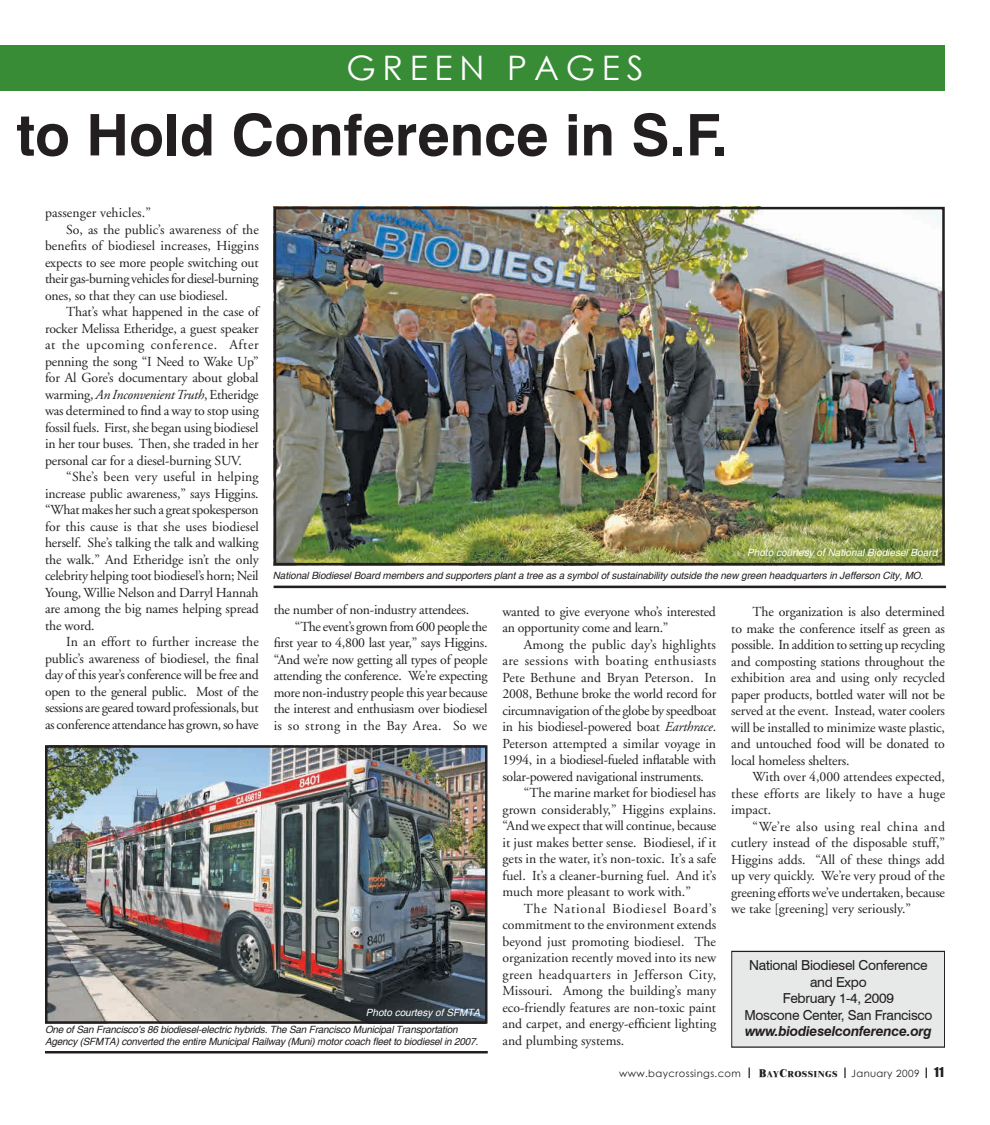
<style>
.page{position:relative;width:990px;height:1125px;background:#fff}
.page>*{position:absolute;margin:0;border:0;box-sizing:border-box;transform-origin:0 0}
.t1{font:700 57.5px "Swiss 721 BT";color:#231f20}
.t2{font:33.75px "Century Gothic";letter-spacing:.2em;color:#fff}
.t3{font:13.75px/16.5px "Adobe Garamond";letter-spacing:-.01em;color:#231f20;text-align:justify}
.t4{font:13.75px "Adobe Garamond";letter-spacing:.01em;color:#231f20}
.t5{font:13.75px/16.5px "Swiss 721 BT";letter-spacing:-.02em;color:#231f20;text-align:center}
.t6{font:13.75px "Adobe Garamond";letter-spacing:.03em;color:#231f20}
.t7{font:italic 13.75px "Adobe Garamond";letter-spacing:-.02em;color:#231f20}
.t8{font:13.75px "Adobe Garamond";letter-spacing:-.035em;color:#231f20}
.t9{font:13.75px "Adobe Garamond";letter-spacing:.045em;color:#231f20}
.t10{font:13.75px "Adobe Garamond";letter-spacing:.015em;color:#231f20}
.t11{font:13.75px "Adobe Garamond";letter-spacing:.025em;color:#231f20}
.t12{font:13.75px "Adobe Garamond";letter-spacing:.055em;color:#231f20}
.t13{font:italic 700 13.75px "Swiss 721 BT";letter-spacing:-.02em;color:#231f20}
.t14{font:italic 10px/12px "Helvetica";letter-spacing:-.02em;color:#231f20}
.t15{font:italic 10px "Helvetica";color:#fff}
.t16{font:10px "Century Gothic";letter-spacing:.04em;color:#231f20}
.t17{font:800 8.75px "Times New Roman";letter-spacing:.04em;color:#231f20}
.s1{font-style:normal}
.s2{font-style:italic}
.s3{font-size:11.25px}
.s4{font-family:"Impact";font-size:12.5px}
</style>
<div class="page">
<svg style="left:844px;top:1068px;width:2px;height:10px"></svg>
<div style="left:0;top:45px;width:944px;height:46px;background:#378c35"></div>
<img style="left:277px;top:210px;width:665px;height:352px">
<div style="left:274px;top:207px;width:671px;height:358px;border:2px solid #231f20"></div>
<img style="left:48px;top:748px;width:437px;height:273px">
<div style="left:45px;top:745px;width:443px;height:279px;border:2px solid #231f20"></div>
<div style="left:732px;top:951px;width:213px;height:96px;background:#e7e8e8"></div>
<div style="left:731px;top:951px;width:214px;height:97px;border:1px solid #231f20"></div>
<hr style="left:274px;top:586px;width:672px;height:2px;background:#231f20">
<hr style="left:45px;top:1051px;width:443px;height:2px;background:#231f20">
<h2 class="t2" style="left:346px;top:44px;width:299px">GREEN PAGES</h2>
<h1 class="t1" style="left:17px;top:100px;width:713px">to Hold Conference in S.F.</h1>
<p class="t4" style="left:45px;top:205px;width:107px">passenger vehicles.”</p>
<p class="t3" style="left:66px;top:221px;width:194px">So, as the public’s awareness of the</p>
<p class="t4" style="left:45px;top:238px;width:215px">benefits of biodiesel increases, Higgins</p>
<p class="t3" style="left:45px;top:254px;width:215px">expects to see more people switching out</p>
<p class="t3" style="left:45px;top:271px;width:215px">their gas-burning vehicles for diesel-burning</p>
<p class="t3" style="left:45px;top:287px;width:184px">ones, so that they can use biodiesel.</p>
<p class="t3" style="left:66px;top:304px;width:194px">That’s what happened in the case of</p>
<p class="t3" style="left:45px;top:320px;width:215px">rocker Melissa Etheridge, a guest speaker</p>
<p class="t9" style="left:45px;top:337px;width:215px">at the upcoming conference. After</p>
<p class="t3" style="left:45px;top:353px;width:215px">penning the song “I Need to Wake Up”</p>
<p class="t3" style="left:45px;top:370px;width:215px">for Al Gore’s documentary about global</p>
<p class="t7" style="left:45px;top:387px;width:215px"><span class="s1">warming,</span> An Inconvenient Truth<span class="s1">, Etheridge</span></p>
<p class="t3" style="left:45px;top:403px;width:215px">was determined to find a way to stop using</p>
<p class="t3" style="left:45px;top:419px;width:215px">fossil fuels. First, she began using biodiesel</p>
<p class="t3" style="left:45px;top:436px;width:215px">in her tour buses. Then, she traded in her</p>
<p class="t3" style="left:45px;top:452px;width:199px">personal car for a diesel-burning SUV.</p>
<p class="t10" style="left:66px;top:469px;width:194px">“She’s been very useful in helping</p>
<p class="t3" style="left:45px;top:485px;width:215px">increase public awareness,” says Higgins.</p>
<p class="t3" style="left:45px;top:502px;width:215px">“What makes her such a great spokesperson</p>
<p class="t3" style="left:45px;top:518px;width:215px">for this cause is that she uses biodiesel</p>
<p class="t3" style="left:45px;top:535px;width:215px">herself. She’s talking the talk and walking</p>
<p class="t3" style="left:45px;top:551px;width:215px">the walk.” And Etheridge isn’t the only</p>
<p class="t3" style="left:45px;top:568px;width:215px">celebrity helping toot biodiesel’s horn; Neil</p>
<p class="t3" style="left:45px;top:584px;width:215px">Young, Willie Nelson and Darryl Hannah</p>
<p class="t3" style="left:45px;top:601px;width:215px">are among the big names helping spread</p>
<p class="t3" style="left:45px;top:617px;width:51px">the word.</p>
<p class="t3" style="left:66px;top:634px;width:194px">In an effort to further increase the</p>
<p class="t3" style="left:45px;top:650px;width:215px">public’s awareness of biodiesel, the final</p>
<p class="t3" style="left:45px;top:667px;width:215px">day of this year’s conference will be free and</p>
<p class="t3" style="left:45px;top:683px;width:215px">open to the general public. Most of the</p>
<p class="t3" style="left:45px;top:700px;width:215px">sessions are geared toward professionals, but</p>
<p class="t3" style="left:45px;top:716px;width:215px">as conference attendance has grown, so have</p>
<p class="t15" style="left:747px;top:547px;width:192px">Photo courtesy of National Biodiesel Board</p>
<p class="t14" style="left:273px;top:570px;width:652px">National Biodiesel Board members and supporters plant a tree as a symbol of sustainability outside the new green headquarters in Jefferson City, MO.</p>
<p class="t3" style="left:274px;top:602px;width:197px">the number of non-industry attendees.</p>
<p class="t8" style="left:295px;top:619px;width:194px">“The event’s grown from 600 people the</p>
<p class="t3" style="left:274px;top:635px;width:215px">first year to 4,800 last year,” says Higgins.</p>
<p class="t3" style="left:274px;top:651px;width:215px">“And we’re now getting all types of people</p>
<p class="t3" style="left:274px;top:668px;width:215px">attending the conference. We’re expecting</p>
<p class="t3" style="left:274px;top:684px;width:215px">more non-industry people this year because</p>
<p class="t3" style="left:274px;top:701px;width:215px">the interest and enthusiasm over biodiesel</p>
<p class="t11" style="left:274px;top:718px;width:215px">is so strong in the Bay Area. So we</p>
<p class="t3" style="left:502px;top:603px;width:215px">wanted to give everyone who’s interested an opportunity come and learn.”</p>
<p class="t4" style="left:524px;top:637px;width:194px">Among the public day’s highlights</p>
<p class="t6" style="left:502px;top:653px;width:215px">are sessions with boating enthusiasts</p>
<p class="t4" style="left:502px;top:670px;width:215px">Pete Bethune and Bryan Peterson. In</p>
<p class="t3" style="left:502px;top:686px;width:215px">2008, Bethune broke the world record for</p>
<p class="t3" style="left:502px;top:702px;width:215px">circumnavigation of the globe by speedboat</p>
<p class="t3" style="left:502px;top:719px;width:215px">in his biodiesel-powered boat <span class="s2">Earthrace</span>.</p>
<p class="t3" style="left:502px;top:735px;width:215px">Peterson attempted a similar voyage in</p>
<p class="t3" style="left:502px;top:752px;width:215px">1994, in a biodiesel-fueled inflatable with</p>
<p class="t3" style="left:502px;top:768px;width:203px">solar-powered navigational instruments.</p>
<p class="t3" style="left:524px;top:785px;width:194px">“The marine market for biodiesel has</p>
<p class="t3" style="left:502px;top:801px;width:215px">grown considerably,” Higgins explains.</p>
<p class="t3" style="left:502px;top:818px;width:215px">“And we expect that will continue, because</p>
<p class="t3" style="left:502px;top:834px;width:215px">it just makes better sense. Biodiesel, if it</p>
<p class="t3" style="left:502px;top:851px;width:215px">gets in the water, it’s non-toxic. It’s a safe</p>
<p class="t3" style="left:502px;top:867px;width:215px">fuel. It’s a cleaner-burning fuel. And it’s</p>
<p class="t3" style="left:502px;top:884px;width:190px">much more pleasant to work with.”</p>
<p class="t12" style="left:524px;top:901px;width:194px">The National Biodiesel Board’s</p>
<p class="t3" style="left:502px;top:917px;width:215px">commitment to the environment extends</p>
<p class="t3" style="left:502px;top:933px;width:215px">beyond just promoting biodiesel. The</p>
<p class="t3" style="left:502px;top:950px;width:215px">organization recently moved into its new</p>
<p class="t6" style="left:502px;top:967px;width:215px">green headquarters in Jefferson City,</p>
<p class="t3" style="left:502px;top:983px;width:215px">Missouri. Among the building’s many</p>
<p class="t3" style="left:502px;top:999px;width:215px">eco-friendly features are non-toxic paint</p>
<p class="t3" style="left:502px;top:1016px;width:215px">and carpet, and energy-efficient lighting</p>
<p class="t3" style="left:502px;top:1032px;width:123px">and plumbing systems.</p>
<p class="t3" style="left:731px;top:604px;width:215px;text-indent:21px">The organization is also determined to make the conference itself as green as possible. In addition to setting up recycling and composting stations throughout the exhibition area and using only recycled paper products, bottled water will not be served at the event. Instead, water coolers will be installed to minimize waste plastic, and untouched food will be donated to local homeless shelters.</p>
<p class="t3" style="left:731px;top:769px;width:215px;text-indent:21px">With over 4,000 attendees expected, these efforts are likely to have a huge impact.</p>
<p class="t3" style="left:731px;top:819px;width:215px;text-indent:21px">“We’re also using real china and cutlery instead of the disposable stuff,” Higgins adds. “All of these things add up very quickly. We’re very proud of the greening efforts we’ve undertaken, because we take [greening] very seriously.”</p>
<p class="t5" style="left:744px;top:957px;width:190px">National Biodiesel Conference and Expo<br>February 1-4, 2009<br>Moscone Center, San Francisco</p>
<p class="t13" style="left:745px;top:1023px;width:188px">www.biodieselconference.org</p>
<p class="t15" style="left:366px;top:1007px;width:116px">Photo courtesy of SFMTA</p>
<p class="t14" style="left:45px;top:1024px;width:435px">One of San Francisco’s 86 biodiesel-electric hybrids. The San Francisco Municipal Transportation<br>Agency (SFMTA) converted the entire Municipal Railway (Muni) motor coach fleet to biodiesel in 2007.</p>
<p class="t16" style="left:619px;top:1066px;width:123px">www.baycrossings.com</p>
<p class="t17" style="left:759px;top:1069px;width:80px"><span class="s3">B</span>AY<span class="s3">C</span>ROSSINGS</p>
<p class="t16" style="left:851px;top:1066px;width:94px">January 2009 <span class="s4">11</span></p>
</div>
